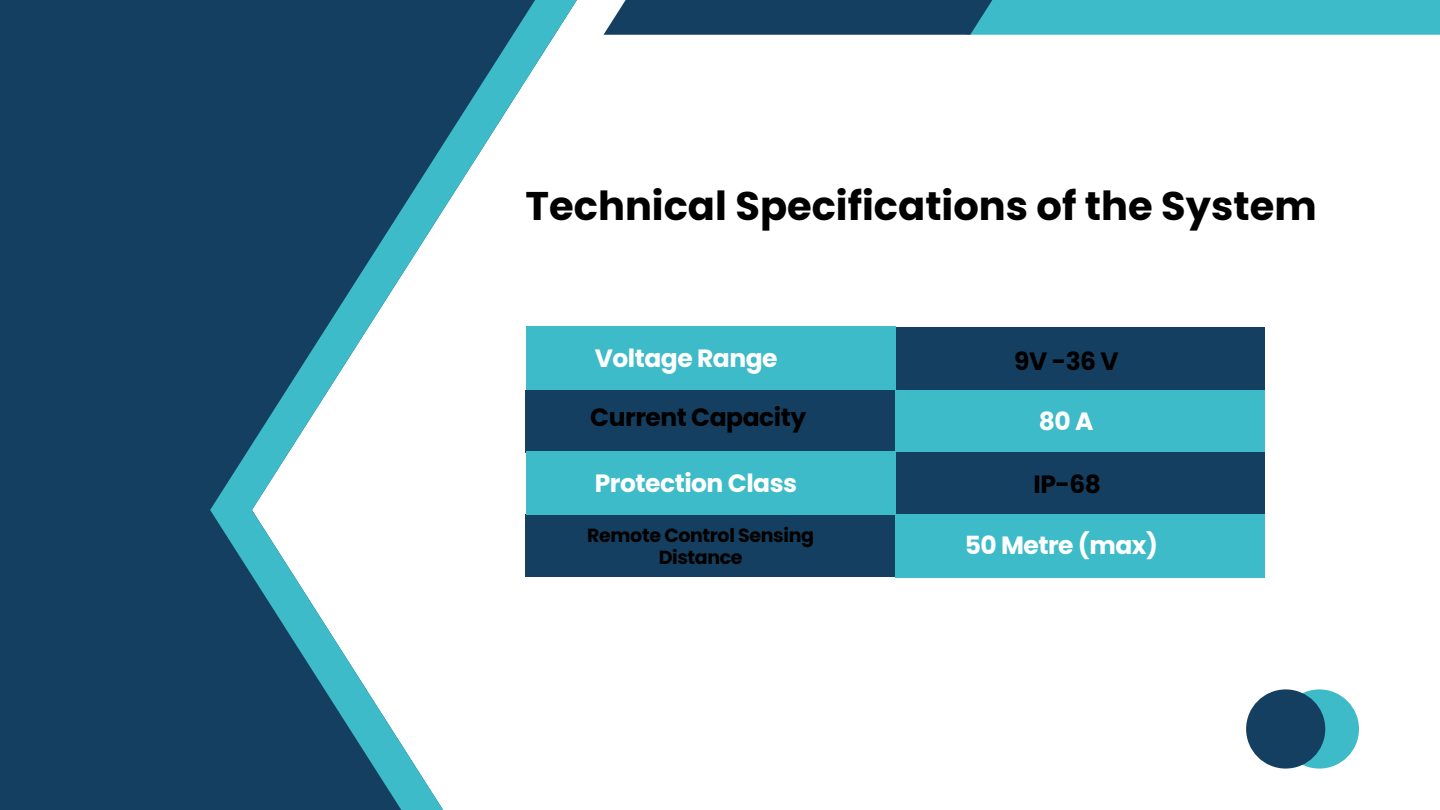
<style>
.page{position:relative;width:1440px;height:810px;background:#fff}
.page>*{position:absolute;margin:0;border:0;box-sizing:border-box;transform-origin:0 0}
.t1{font:700 40px "Poppins";color:#000}
.t2{font:700 25px "Poppins";letter-spacing:-.02em;color:#fff}
.t3{font:700 25px "Poppins";letter-spacing:-.02em;color:#000}
.t4{font:700 19px/22.5px "Poppins";letter-spacing:-.02em;color:#000;text-align:center}
</style>
<div class="page">
<svg style="left:0;top:0;width:660px;height:810px"></svg>
<div style="left:1280px;top:689px;width:79px;height:80px;background:#3dbbc8;border-radius:50%"></div>
<div style="left:1246px;top:689px;width:79px;height:80px;background:#153f60;border-radius:50%"></div>
<div style="left:966px;top:0;width:474px;height:35px;background:#3dbbc8"></div>
<div style="left:604px;top:0;width:406px;height:35px;background:#153f60"></div>
<div style="left:526px;top:390px;width:369px;height:62px;background:#153f60"></div>
<div style="left:895px;top:328px;width:370px;height:62px;background:#153f60"></div>
<div style="left:526px;top:327px;width:369px;height:63px;background:#3dbbc8"></div>
<div style="left:895px;top:390px;width:370px;height:64px;background:#3dbbc8"></div>
<div style="left:526px;top:514px;width:369px;height:63px;background:#153f60"></div>
<div style="left:895px;top:452px;width:370px;height:62px;background:#153f60"></div>
<div style="left:526px;top:451px;width:369px;height:63px;background:#3dbbc8"></div>
<div style="left:895px;top:514px;width:370px;height:64px;background:#3dbbc8"></div>
<h1 class="t1" style="left:526px;top:178px;width:793px">Technical Specifications of the System</h1>
<h3 class="t2" style="left:595px;top:341px;width:184px">Voltage Range</h3>
<h3 class="t3" style="left:590px;top:400px;width:217px">Current Capacity</h3>
<h2 class="t2" style="left:1039px;top:404px;width:56px">80A</h2>
<h2 class="t3" style="left:1014px;top:344px;width:106px">9V -36 V</h2>
<h3 class="t2" style="left:595px;top:465px;width:204px">Protection Class</h3>
<p class="t4" style="left:587px;top:524px;width:228px">Remote Control Sensing<br>Distance</p>
<h3 class="t3" style="left:1034px;top:466px;width:69px">IP-68</h3>
<h2 class="t2" style="left:965px;top:528px;width:195px">50 Metre (max)</h2>
</div>
